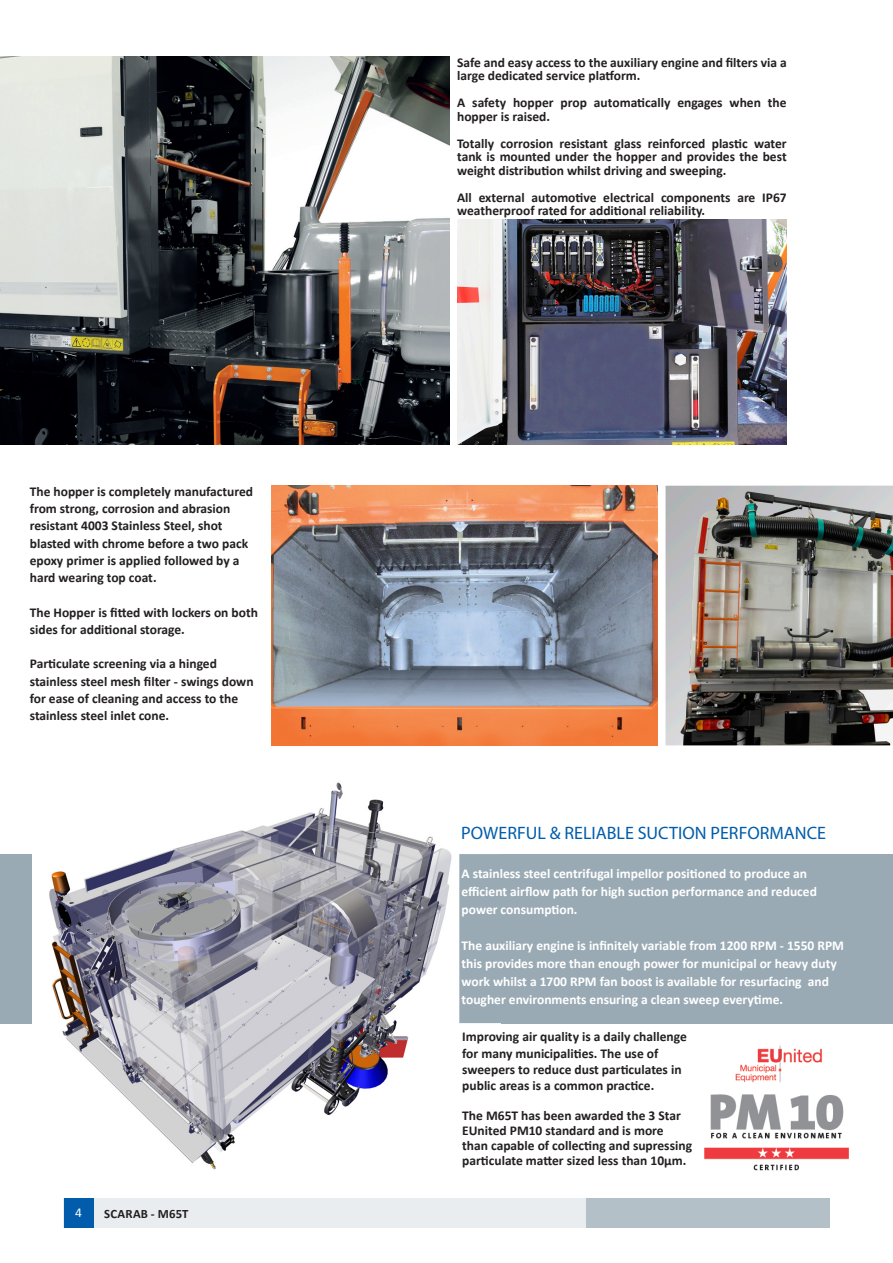
<style>
.page{position:relative;width:893px;height:1263px;background:#fff}
.page>*{position:absolute;margin:0;border:0;box-sizing:border-box;transform-origin:0 0}
.t1{font:18px "Myriad Pro";color:#015dab}
.t2{font:700 13.5px/17.2px "Calibri";color:#231f20}
.t3{font:700 13.5px/18px "Calibri";color:#fff}
.t4{font:13.5px "Calibri";color:#fff}
.t5{font:700 12.75px "Calibri";letter-spacing:.015em;color:#231f20}
</style>
<div class="page">
<div style="left:64px;top:1198px;width:765px;height:29px;background:#eaedf0"></div>
<div style="left:64px;top:1198px;width:30px;height:29px;background:#015dab"></div>
<div style="left:586px;top:1198px;width:243px;height:29px;background:#b3c0c8"></div>
<img style="left:457px;top:219px;width:330px;height:225px">
<div style="left:0;top:854px;width:893px;height:169px;background:#9aaab4"></div>
<img style="left:0;top:56px;width:449px;height:388px">
<img style="left:665px;top:486px;width:228px;height:259px">
<img style="left:8px;top:782px;width:492px;height:388px">
<div style="left:459px;top:854px;width:123px;height:169px;background:#9aaab4"></div>
<img style="left:704px;top:1045px;width:144px;height:126px">
<div style="left:0;top:854px;width:32px;height:169px;background:#9aaab4"></div>
<img style="left:271px;top:485px;width:386px;height:260px">
<p class="t2" style="left:30px;top:483px;width:225px">The hopper is completely manufactured from strong, corrosion and abrasion resistant 4003 Stainless Steel, shot blasted with chrome before a two pack epoxy primer is applied followed by a hard wearing top coat.</p>
<p class="t2" style="left:30px;top:603px;width:230px">The Hopper is fitted with lockers on both sides for additional storage.</p>
<p class="t2" style="left:30px;top:655px;width:225px">Particulate screening via a hinged stainless steel mesh filter - swings down for ease of cleaning and access to the stainless steel inlet cone.</p>
<p class="t4" style="left:75px;top:1204px;width:8px">4</p>
<p class="t5" style="left:104px;top:1206px;width:86px">SCARAB - M65T</p>
<p class="t2" style="left:457px;top:55px;width:331px;line-height:13.5px">Safe and easy access to the auxiliary engine and filters via a large dedicated service platform.</p>
<p class="t2" style="left:457px;top:96px;width:331px;line-height:13.5px">A safety hopper prop automatically engages when the hopper is raised.</p>
<p class="t2" style="left:457px;top:136px;width:331px;line-height:13.5px;text-align:justify">Totally corrosion resistant glass reinforced plastic water tank is mounted under the hopper and provides the best weight distribution whilst driving and sweeping.</p>
<p class="t2" style="left:457px;top:190px;width:331px;line-height:13.5px">All external automotive electrical components are IP67 weatherproof rated for additional reliability.</p>
<p class="t1" style="left:461px;top:821px;width:366px">POWERFUL &amp; RELIABLE SUCTION PERFORMANCE</p>
<p class="t3" style="left:462px;top:865px;width:357px">A stainless steel centrifugal impellor positioned to produce an efficient airflow path for high suction performance and reduced power consumption.</p>
<p class="t3" style="left:462px;top:937px;width:384px">The auxiliary engine is infinitely variable from 1200 RPM - 1550 RPM this provides more than enough power for municipal or heavy duty work whilst a 1700 RPM fan boost is available for resurfacing and tougher environments ensuring a clean sweep everytime.</p>
<p class="t2" style="left:462px;top:1029px;width:226px;line-height:16.2px">Improving air quality is a daily challenge for many municipalities. The use of sweepers to reduce dust particulates in public areas is a common practice.</p>
<p class="t2" style="left:462px;top:1108px;width:231px;line-height:15px">The M65T has been awarded the 3 Star EUnited PM10 standard and is more than capable of collecting and supressing particulate matter sized less than 10μm.</p>
</div>
